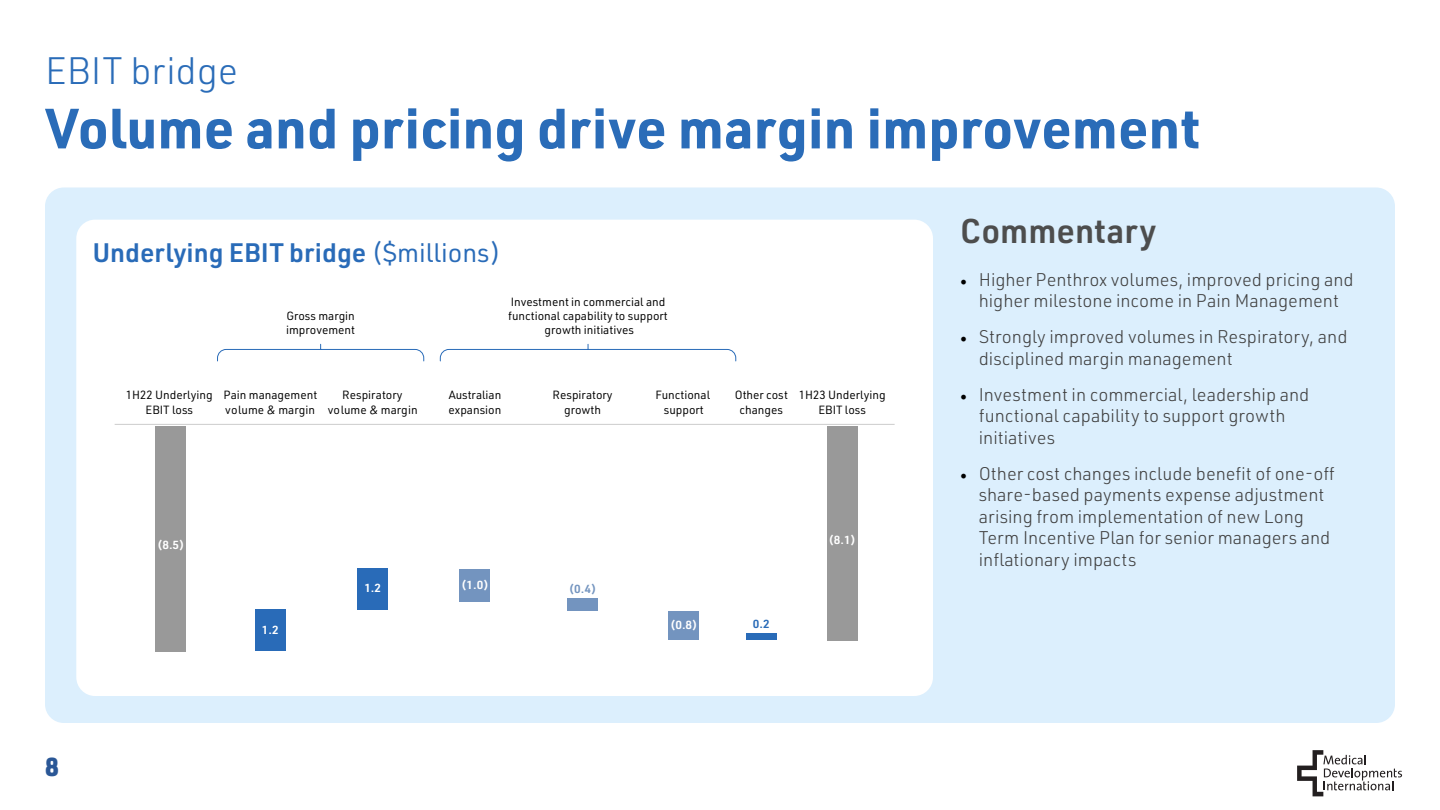
<style>
.page{position:relative;width:1440px;height:810px;background:#fff}
.page>*{position:absolute;margin:0;border:0;box-sizing:border-box;transform-origin:0 0}
.t1{font:700 55.5px "URWDIN";color:#2a6cb8}
.t2{font:300 37.5px "URWDIN";color:#2a6cb8}
.t3{font:600 33.75px "URWDIN";color:#4d4d4d}
.t4{font:600 26.25px "URWDIN";color:#296bb8}
.t5{font:900 25.5px "URWDIN";color:#2a5796}
.t6{font:300 18px/21.6px "URWDIN";color:#404040}
.t7{font:11.7px/14px "URWDIN";color:#000;text-align:center}
.t8{font:600 11.48px "URWDIN";color:#fff;scale:1.06 1}
.t9{font:600 11.48px "URWDIN";color:#7394bf;scale:1.06 1}
.t10{font:600 11.48px "URWDIN";color:#296bb8;scale:1.06 1}
.s1{font-weight:400}
.s2{font-family:"Minion Pro";font-weight:400;color:#000}
</style>
<div class="page">
<div style="left:45px;top:188px;width:1350px;height:535px;background:#dceffd;border-radius:19px"></div>
<div style="left:76px;top:220px;width:857px;height:476px;background:#fff;border-radius:19px"></div>
<svg style="left:1297px;top:750px;width:105px;height:46px"></svg>
<hr style="left:115px;top:424px;width:780px;height:1px;background:#ccc">
<div style="left:156px;top:426px;width:30px;height:226px;background:#999"></div>
<div style="left:827px;top:426px;width:30px;height:215px;background:#999"></div>
<div style="left:255px;top:609px;width:30px;height:42px;background:#296bb8"></div>
<div style="left:358px;top:568px;width:30px;height:42px;background:#296bb8"></div>
<div style="left:460px;top:569px;width:30px;height:33px;background:#7394bf"></div>
<div style="left:568px;top:599px;width:30px;height:12px;background:#7394bf"></div>
<div style="left:669px;top:611px;width:30px;height:29px;background:#7394bf"></div>
<div style="left:746px;top:634px;width:30px;height:6px;background:#296bb8"></div>
<svg style="left:217px;top:344px;width:520px;height:18px"></svg>
<h2 class="t2" style="left:45px;top:46px;width:195px">EBIT bridge</h2>
<h1 class="t1" style="left:45px;top:90px;width:1156px">Volume and pricing drive margin improvement</h1>
<h3 class="t4" style="left:92px;top:235px;width:410px">Underlying EBIT bridge <span class="s1">($millions)</span></h3>
<p class="t7" style="left:286px;top:309px;width:71px;text-align:left">Gross margin improvement</p>
<p class="t7" style="left:508px;top:295px;width:161px">Investment in commercial and functional capability to support growth initiatives</p>
<p class="t7" style="left:126px;top:388px;width:88px">1H22 Underlying<br>EBIT loss</p>
<p class="t7" style="left:224px;top:388px;width:95px;text-align:left">Pain management volume &amp; margin</p>
<p class="t7" style="left:328px;top:388px;width:91px">Respiratory volume &amp; margin</p>
<p class="t7" style="left:449px;top:388px;width:54px;text-align:left">Australian expansion</p>
<p class="t7" style="left:553px;top:388px;width:62px">Respiratory growth</p>
<p class="t7" style="left:655px;top:388px;width:56px">Functional support</p>
<p class="t7" style="left:735px;top:388px;width:55px">Other cost changes</p>
<p class="t7" style="left:799px;top:388px;width:88px">1H23 Underlying<br>EBIT loss</p>
<p class="t8" style="left:157px;top:538px;width:28px">(8.5)</p>
<p class="t8" style="left:262px;top:622px;width:17px">1.2</p>
<p class="t8" style="left:364px;top:581px;width:17px">1.2</p>
<p class="t8" style="left:461px;top:577px;width:28px">(1.0)</p>
<p class="t9" style="left:569px;top:581px;width:28px">(0.4)</p>
<p class="t8" style="left:670px;top:617px;width:28px">(0.8)</p>
<p class="t10" style="left:753px;top:616px;width:17px">0.2</p>
<p class="t8" style="left:828px;top:533px;width:28px">(8.1)</p>
<h3 class="t5" style="left:45px;top:750px;width:15px">8</h3>
<h3 class="t3" style="left:960px;top:208px;width:198px">Commentary</h3>
<p class="t6" style="left:960px;top:268px;width:395px;text-align:center"><span class="s2">•</span> Higher Penthrox volumes, improved pricing and higher milestone income in Pain Management</p>
<p class="t6" style="left:979px;top:325px;width:370px;text-indent:-19px"><span class="s2">•</span> Strongly improved volumes in Respiratory, and disciplined margin management</p>
<p class="t6" style="left:979px;top:383px;width:332px;text-indent:-19px"><span class="s2">•</span> Investment in commercial, leadership and functional capability to support growth initiatives</p>
<p class="t6" style="left:979px;top:462px;width:358px;text-indent:-19px"><span class="s2">•</span> Other cost changes include benefit of one-off share-based payments expense adjustment arising from implementation of new Long Term Incentive Plan for senior managers and inflationary impacts</p>
</div>
